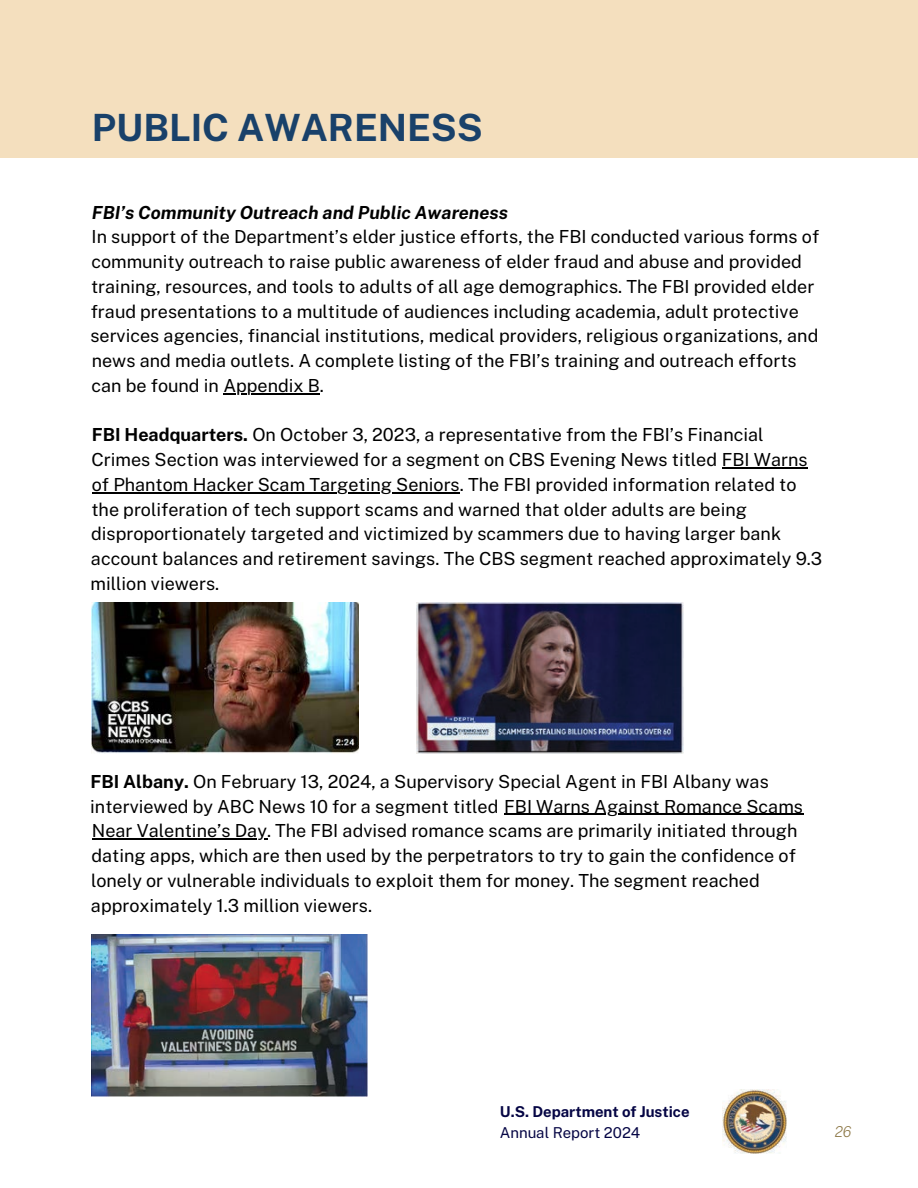
<style>
.page{position:relative;width:918px;height:1188px;background:#fff}
.page>*{position:absolute;margin:0;border:0;box-sizing:border-box;transform-origin:0 0}
.t1{font:700 37.5px "Public Sans";color:#19416a}
.t2{font:18px/24.8px "Public Sans";color:#000}
.t3{font:italic 700 18px "Public Sans";color:#000}
.t4{font:700 15px "Public Sans";color:#050544}
.t5{font:15px "Public Sans";color:#050544}
.t6{font:italic 200 15px "Public Sans";color:#8b7644}
.s1{font-weight:700}
</style>
<div class="page">
<div style="left:0;top:0;width:918px;height:158px;background:#f4dfbe"></div>
<svg style="left:223px;top:393px;width:23px;height:1px"></svg>
<hr style="left:252px;top:393px;width:68px;height:1px;background:#000">
<hr style="left:722px;top:467px;width:86px;height:1px;background:#000">
<hr style="left:92px;top:492px;width:244px;height:1px;background:#000">
<hr style="left:349px;top:492px;width:31px;height:1px;background:#000">
<hr style="left:392px;top:492px;width:68px;height:1px;background:#000">
<hr style="left:504px;top:814px;width:102px;height:1px;background:#000">
<hr style="left:618px;top:814px;width:185px;height:1px;background:#000">
<hr style="left:92px;top:838px;width:165px;height:2px;background:#000">
<img style="left:92px;top:602px;width:266px;height:151px">
<img style="left:417px;top:602px;width:266px;height:151px">
<img style="left:92px;top:934px;width:275px;height:162px">
<img style="left:723px;top:1090px;width:64px;height:64px">
<p class="t1" style="left:92px;top:105px;width:393px">PUBLIC AWARENESS</p>
<p class="t3" style="left:92px;top:201px;width:418px">FBI’s Community Outreach and Public Awareness</p>
<p class="t2" style="left:90px;top:224px;width:730px">In support of the Department’s elder justice efforts, the FBI conducted various forms of community outreach to raise public awareness of elder fraud and abuse and provided training, resources, and tools to adults of all age demographics. The FBI provided elder fraud presentations to a multitude of audiences including academia, adult protective services agencies, financial institutions, medical providers, religious organizations, and news and media outlets. A complete listing of the FBI’s training and outreach efforts can be found in Appendix B.</p>
<p class="t2" style="left:91px;top:422px;width:733px"><span class="s1">FBI Headquarters.</span> On October 3, 2023, a representative from the FBI’s Financial Crimes Section was interviewed for a segment on CBS Evening News titled FBI Warns of Phantom Hacker Scam Targeting Seniors. The FBI provided information related to the proliferation of tech support scams and warned that older adults are being disproportionately targeted and victimized by scammers due to having larger bank account balances and retirement savings. The CBS segment reached approximately 9.3 million viewers.</p>
<p class="t2" style="left:90px;top:769px;width:714px"><span class="s1">FBI Albany.</span> On February 13, 2024, a Supervisory Special Agent in FBI Albany was interviewed by ABC News 10 for a segment titled FBI Warns Against Romance Scams Near Valentine’s Day. The FBI advised romance scams are primarily initiated through dating apps, which are then used by the perpetrators to try to gain the confidence of lonely or vulnerable individuals to exploit them for money. The segment reached approximately 1.3 million viewers.</p>
<p class="t4" style="left:500px;top:1103px;width:191px">U.S. Department of Justice</p>
<p class="t5" style="left:500px;top:1123px;width:142px">Annual Report 2024</p>
<p class="t6" style="left:835px;top:1123px;width:18px">26</p>
</div>
